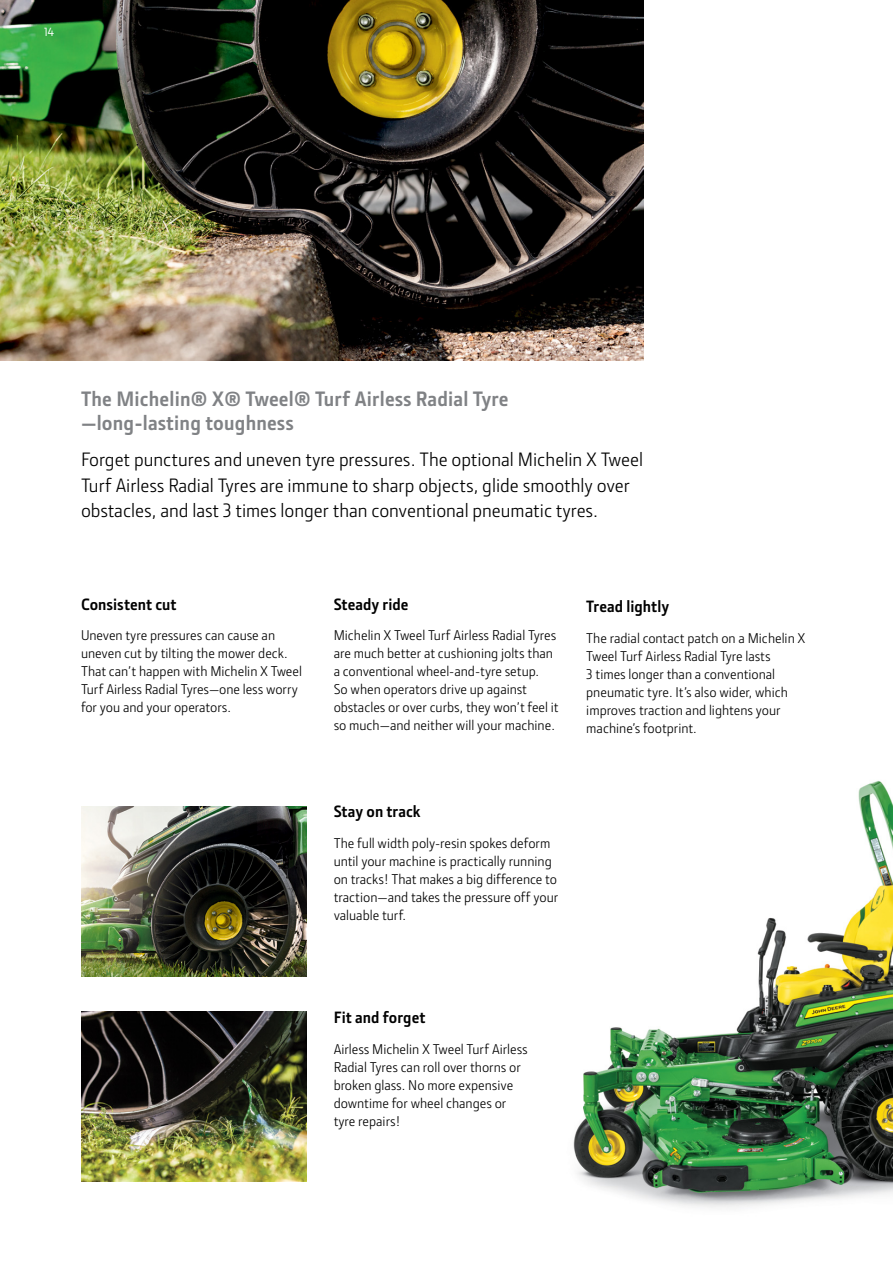
<style>
.page{position:relative;width:893px;height:1263px;background:#fff}
.page>*{position:absolute;margin:0;border:0;box-sizing:border-box;transform-origin:0 0}
.t1{font:700 21px/24px "JD Sans Pro";letter-spacing:.01em;color:#808285}
.t2{font:19.5px/25.5px "JD Sans Pro";color:#000}
.t3{font:700 16.5px "JD Sans Pro";letter-spacing:.005em;color:#000}
.t4{font:14.25px/18px "JD Sans Pro";color:#000}
.t5{font:500 12px "JD Sans Pro";color:#fff}
</style>
<div class="page">
<img style="left:0;top:0;width:643px;height:360px">
<img style="left:573px;top:781px;width:320px;height:427px">
<img style="left:81px;top:806px;width:226px;height:170px">
<img style="left:81px;top:1012px;width:226px;height:170px">
<p class="t5" style="left:44px;top:23px;width:11px">14</p>
<h1 class="t1" style="left:81px;top:386px;width:429px">The Michelin® X® Tweel® Turf Airless Radial Tyre —long-lasting toughness</h1>
<h2 class="t2" style="left:81px;top:446px;width:564px">Forget punctures and uneven tyre pressures. The optional Michelin X Tweel<br>Turf Airless Radial Tyres are immune to sharp objects, glide smoothly over obstacles, and last 3 times longer than conventional pneumatic tyres.</h2>
<p class="t3" style="left:81px;top:593px;width:97px">Consistent cut</p>
<p class="t4" style="left:81px;top:626px;width:223px">Uneven tyre pressures can cause an uneven cut by tilting the mower deck.<br>That can’t happen with Michelin X Tweel Turf Airless Radial Tyres—one less worry for you and your operators.</p>
<p class="t3" style="left:334px;top:593px;width:76px">Steady ride</p>
<p class="t4" style="left:334px;top:626px;width:227px">Michelin X Tweel Turf Airless Radial Tyres are much better at cushioning jolts than a conventional wheel-and-tyre setup.<br>So when operators drive up against obstacles or over curbs, they won’t feel it so much—and neither will your machine.</p>
<p class="t3" style="left:334px;top:801px;width:88px">Stay on track</p>
<p class="t4" style="left:334px;top:834px;width:226px">The full width poly-resin spokes deform until your machine is practically running on tracks! That makes a big difference to traction—and takes the pressure off your valuable turf.</p>
<p class="t3" style="left:586px;top:595px;width:84px">Tread lightly</p>
<p class="t4" style="left:586px;top:628px;width:221px">The radial contact patch on a Michelin X Tweel Turf Airless Radial Tyre lasts<br>3 times longer than a conventional pneumatic tyre. It’s also wider, which improves traction and lightens your machine’s footprint.</p>
<p class="t3" style="left:334px;top:1007px;width:93px">Fit and forget</p>
<p class="t4" style="left:334px;top:1040px;width:196px">Airless Michelin X Tweel Turf Airless<br>Radial Tyres can roll over thorns or broken glass. No more expensive downtime for wheel changes or tyre repairs!</p>
</div>
